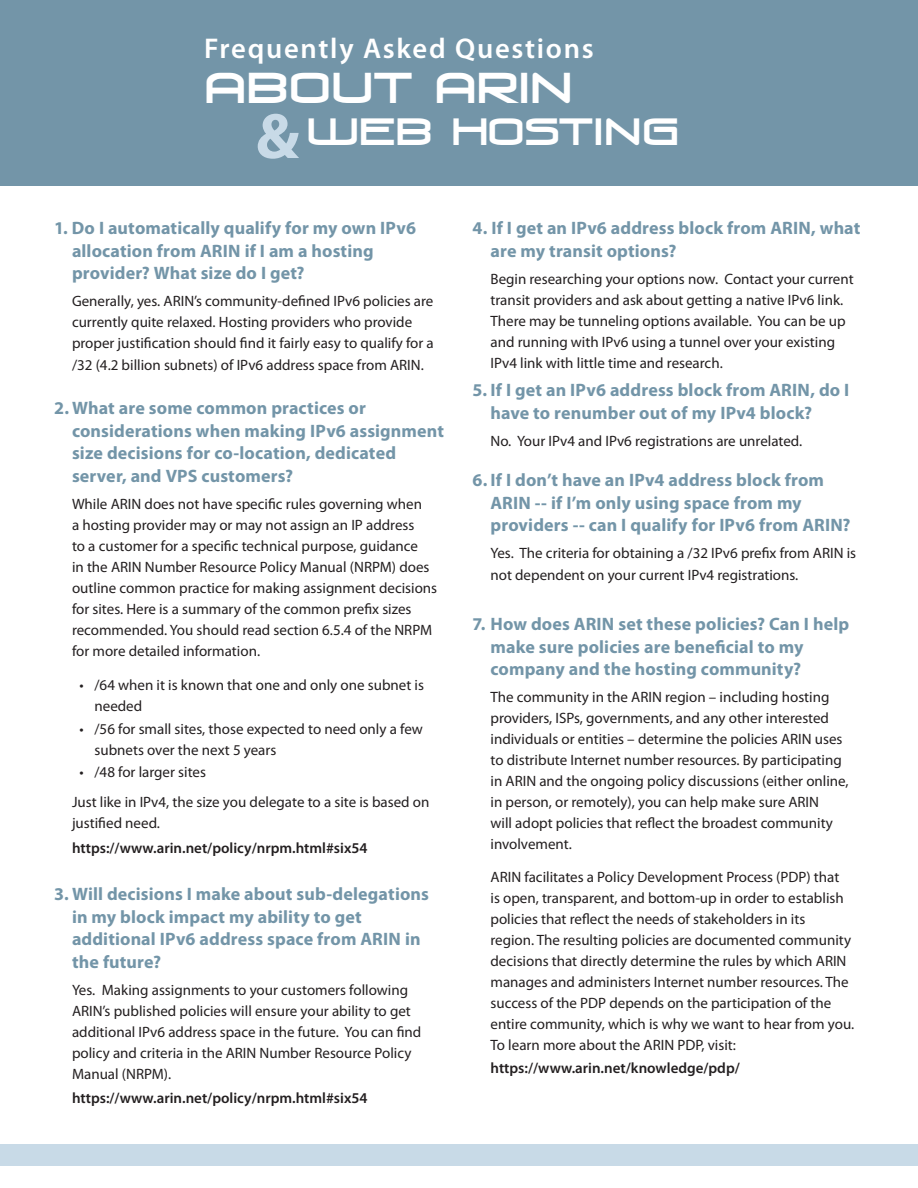
<style>
.page{position:relative;width:918px;height:1188px;background:#fff}
.page>*{position:absolute;margin:0;border:0;box-sizing:border-box;transform-origin:0 0}
.t1{font:40.95px "Venus Rising";color:#fff}
.t2{font:36px "Venus Rising";letter-spacing:-.01em;color:#fff}
.t3{font:600 28.65px "Myriad Pro";letter-spacing:.06em;color:#fff}
.t4{font:700 18px/22.5px "Myriad Pro";letter-spacing:.005em;color:#7395a8}
.t5{font:15px/21px "Myriad Pro";color:#231f20}
.t6{font:600 15px "Myriad Pro";color:#231f20}
.s1{font-family:"Myriad Pro";font-weight:700;font-size:64.65px;color:#c8dae7}
</style>
<div class="page">
<div style="left:0;top:1144px;width:918px;height:22px;background:#c8dae7"></div>
<div style="left:0;top:0;width:918px;height:186px;background:#7395a8"></div>
<h3 class="t3" style="left:204px;top:30px;width:391px">Frequently Asked Questions</h3>
<h1 class="t1" style="left:204px;top:67px;width:370px">ABOUT ARIN</h1>
<h2 class="t2" style="left:256px;top:114px;width:426px"><span class="s1">&amp;</span> WEB HOSTING</h2>
<p class="t4" style="left:72px;top:216px;width:345px;text-indent:-18px">1. Do I automatically qualify for my own IPv6 allocation from ARIN if I am a hosting provider? What size do I get?</p>
<p class="t5" style="left:72px;top:290px;width:363px">Generally, yes. ARIN’s community-defined IPv6 policies are currently quite relaxed. Hosting providers who provide proper justification should find it fairly easy to qualify for a /32 (4.2 billion subnets) of IPv6 address space from ARIN.</p>
<p class="t4" style="left:72px;top:396px;width:374px;text-indent:-18px">2. What are some common practices or considerations when making IPv6 assignment size decisions for co-location, dedicated server, and VPS customers?</p>
<p class="t5" style="left:72px;top:493px;width:367px">While ARIN does not have specific rules governing when<br>a hosting provider may or may not assign an IP address<br>to a customer for a specific technical purpose, guidance<br>in the ARIN Number Resource Policy Manual (NRPM) does outline common practice for making assignment decisions for sites. Here is a summary of the common prefix sizes recommended. You should read section 6.5.4 of the NRPM for more detailed information.</p>
<p class="t5" style="left:94px;top:674px;width:331px;text-indent:-15px">• /64 when it is known that one and only one subnet is needed</p>
<p class="t5" style="left:94px;top:718px;width:330px;text-indent:-15px">• /56 for small sites, those expected to need only a few subnets over the next 5 years</p>
<p class="t5" style="left:72px;top:757px;width:359px;line-height:30px;text-indent:8px">• /48 for larger sites<br>Just like in IPv4, the size you delegate to a site is based on</p>
<p class="t5" style="left:72px;top:812px;width:90px">justified need.</p>
<p class="t6" style="left:72px;top:838px;width:297px">https://www.arin.net/policy/nrpm.html#six54</p>
<p class="t4" style="left:72px;top:882px;width:358px;text-indent:-18px">3. Will decisions I make about sub-delegations in my block impact my ability to get additional IPv6 address space from ARIN in the future?</p>
<p class="t5" style="left:72px;top:979px;width:351px">Yes. Making assignments to your customers following ARIN’s published policies will ensure your ability to get additional IPv6 address space in the future. You can find policy and criteria in the ARIN Number Resource Policy Manual (NRPM).</p>
<p class="t6" style="left:72px;top:1089px;width:297px">https://www.arin.net/policy/nrpm.html#six54</p>
<p class="t4" style="left:490px;top:216px;width:371px;text-indent:-18px">4. If I get an IPv6 address block from ARIN, what are my transit options?</p>
<p class="t5" style="left:490px;top:268px;width:365px">Begin researching your options now. Contact your current transit providers and ask about getting a native IPv6 link.<br>There may be tunneling options available. You can be up and running with IPv6 using a tunnel over your existing IPv4 link with little time and research.</p>
<p class="t4" style="left:490px;top:378px;width:360px;text-indent:-18px">5. If I get an IPv6 address block from ARIN, do I have to renumber out of my IPv4 block?</p>
<p class="t5" style="left:490px;top:430px;width:313px">No. Your IPv4 and IPv6 registrations are unrelated.</p>
<p class="t4" style="left:490px;top:468px;width:362px;text-indent:-18px">6. If I don’t have an IPv4 address block from<br>ARIN -- if I’m only using space from my providers -- can I qualify for IPv6 from ARIN?</p>
<p class="t5" style="left:490px;top:542px;width:367px;line-height:21.6px">Yes. The criteria for obtaining a /32 IPv6 prefix from ARIN is not dependent on your current IPv4 registrations.</p>
<p class="t4" style="left:490px;top:612px;width:360px;text-indent:-18px">7. How does ARIN set these policies? Can I help make sure policies are beneficial to my company and the hosting community?</p>
<p class="t5" style="left:490px;top:686px;width:360px">The community in the ARIN region – including hosting providers, ISPs, governments, and any other interested individuals or entities – determine the policies ARIN uses to distribute Internet number resources. By participating in ARIN and the ongoing policy discussions (either online, in person, or remotely), you can help make sure ARIN<br>will adopt policies that reflect the broadest community involvement.</p>
<p class="t5" style="left:490px;top:866px;width:365px">ARIN facilitates a Policy Development Process (PDP) that<br>is open, transparent, and bottom-up in order to establish policies that reflect the needs of stakeholders in its<br>region. The resulting policies are documented community decisions that directly determine the rules by which ARIN manages and administers Internet number resources. The success of the PDP depends on the participation of the entire community, which is why we want to hear from you.<br>To learn more about the ARIN PDP, visit:</p>
<p class="t6" style="left:490px;top:1058px;width:251px">https://www.arin.net/knowledge/pdp/</p>
</div>
